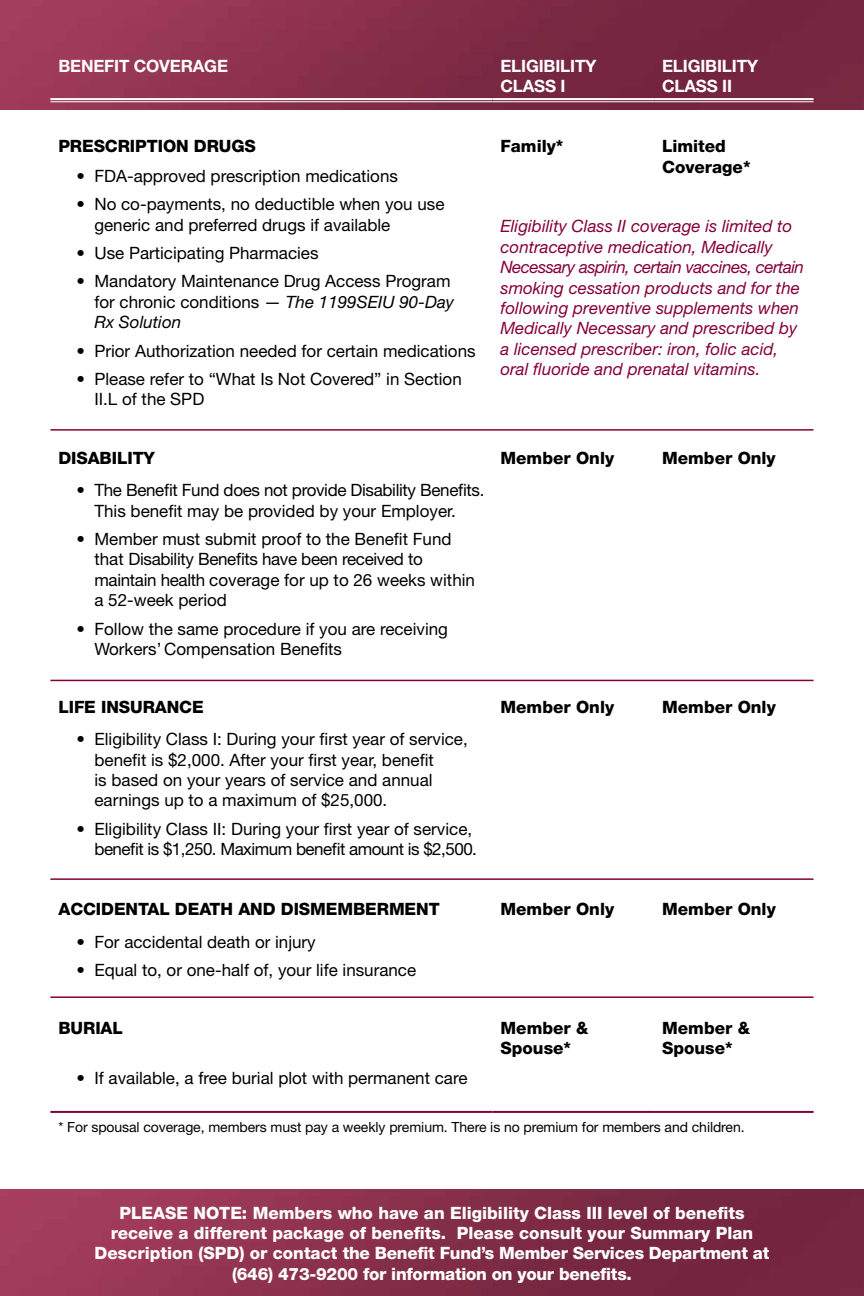
<style>
.page{position:relative;width:864px;height:1296px;background:#fff}
.page>*{position:absolute;margin:0;border:0;box-sizing:border-box;transform-origin:0 0}
.t1{font:17px/20.4px "Helvetica Neue";color:#000}
.t2{font:italic 17px/20.4px "Helvetica Neue";color:#860038}
.t3{font:800 17px/20.4px "Helvetica Neue";color:#fff;text-align:center}
.t4{font:800 17px/20.4px "Helvetica Neue";color:#000}
.t5{font:17px/20.4px "Helvetica Neue";letter-spacing:-.02em;color:#000}
.t6{font:700 17px/20.4px "Helvetica Neue";letter-spacing:-.01em;color:#fff}
.t7{font:14px "Helvetica Neue";letter-spacing:-.005em;color:#000}
.s1{font-style:italic}
</style>
<div class="page">
<img style="left:0;top:1189px;width:864px;height:107px">
<img style="left:0;top:0;width:864px;height:109px">
<hr style="left:50px;top:98px;width:442px;height:2px;background:#fff">
<hr style="left:50px;top:101px;width:442px;height:1px;background:#fff">
<hr style="left:492px;top:98px;width:162px;height:2px;background:#fff">
<hr style="left:492px;top:101px;width:162px;height:1px;background:#fff">
<hr style="left:654px;top:98px;width:160px;height:2px;background:#fff">
<hr style="left:654px;top:101px;width:160px;height:1px;background:#fff">
<hr style="left:50px;top:1111px;width:442px;height:2px;background:#860038">
<hr style="left:492px;top:1111px;width:162px;height:2px;background:#860038">
<hr style="left:654px;top:1111px;width:160px;height:2px;background:#860038">
<hr style="left:50px;top:429px;width:764px;height:2px;background:#860038">
<hr style="left:50px;top:680px;width:764px;height:1px;background:#860038">
<hr style="left:50px;top:878px;width:764px;height:2px;background:#860038">
<hr style="left:50px;top:996px;width:764px;height:2px;background:#860038">
<p class="t6" style="left:58px;top:55px;width:171px">BENEFIT COVERAGE</p>
<p class="t6" style="left:500px;top:55px;width:98px">ELIGIBILITY<br>CLASS I</p>
<p class="t6" style="left:662px;top:55px;width:98px">ELIGIBILITY<br>CLASS II</p>
<p class="t4" style="left:58px;top:136px;width:199px">PRESCRIPTION DRUGS</p>
<p class="t1" style="left:76px;top:165px;width:323px">• FDA-approved prescription medications</p>
<p class="t1" style="left:94px;top:194px;width:352px;text-indent:-18px">• No co-payments, no deductible when you use generic and preferred drugs if available</p>
<p class="t1" style="left:76px;top:243px;width:244px">• Use Participating Pharmacies</p>
<p class="t1" style="left:94px;top:271px;width:361px;text-indent:-18px">• Mandatory Maintenance Drug Access Program for chronic conditions — <span class="s1">The 1199SEIU 90-Day<br>Rx Solution</span></p>
<p class="t1" style="left:76px;top:340px;width:401px">• Prior Authorization needed for certain medications</p>
<p class="t1" style="left:94px;top:369px;width:369px;text-indent:-18px">• Please refer to “What Is Not Covered” in Section<br>II.L of the SPD</p>
<p class="t4" style="left:501px;top:136px;width:64px">Family*</p>
<p class="t4" style="left:662px;top:136px;width:90px">Limited<br>Coverage*</p>
<p class="t2" style="left:501px;top:216px;width:305px">Eligibility Class II coverage is limited to contraceptive medication, Medically Necessary aspirin, certain vaccines, certain smoking cessation products and for the following preventive supplements when Medically Necessary and prescribed by a licensed prescriber: iron, folic acid, oral fluoride and prenatal vitamins.</p>
<p class="t4" style="left:58px;top:448px;width:98px">DISABILITY</p>
<p class="t4" style="left:501px;top:448px;width:115px">Member Only</p>
<p class="t4" style="left:662px;top:448px;width:115px">Member Only</p>
<p class="t5" style="left:94px;top:480px;width:392px;text-indent:-18px">• The Benefit Fund does not provide Disability Benefits.<br>This benefit may be provided by your Employer.</p>
<p class="t1" style="left:94px;top:528px;width:382px;text-indent:-18px">• Member must submit proof to the Benefit Fund that Disability Benefits have been received to maintain health coverage for up to 26 weeks within a 52-week period</p>
<p class="t1" style="left:94px;top:618px;width:355px;text-indent:-18px">• Follow the same procedure if you are receiving<br>Workers’ Compensation Benefits</p>
<p class="t4" style="left:58px;top:697px;width:147px">LIFE INSURANCE</p>
<p class="t4" style="left:501px;top:697px;width:115px">Member Only</p>
<p class="t4" style="left:662px;top:697px;width:115px">Member Only</p>
<p class="t1" style="left:94px;top:729px;width:375px;text-indent:-18px">• Eligibility Class I: During your first year of service, benefit is $2,000. After your first year, benefit<br>is based on your years of service and annual earnings up to a maximum of $25,000.</p>
<p class="t1" style="left:76px;top:818px;width:402px;text-align:right">• Eligibility Class II: During your first year of service, benefit is $1,250. Maximum benefit amount is $2,500.</p>
<p class="t4" style="left:58px;top:899px;width:383px">ACCIDENTAL DEATH AND DISMEMBERMENT</p>
<p class="t4" style="left:501px;top:899px;width:115px">Member Only</p>
<p class="t4" style="left:662px;top:899px;width:115px">Member Only</p>
<p class="t1" style="left:76px;top:931px;width:241px">• For accidental death or injury</p>
<p class="t1" style="left:76px;top:960px;width:341px">• Equal to, or one-half of, your life insurance</p>
<p class="t4" style="left:58px;top:1018px;width:66px">BURIAL</p>
<p class="t4" style="left:501px;top:1018px;width:89px">Member &amp;<br>Spouse*</p>
<p class="t4" style="left:662px;top:1018px;width:89px">Member &amp;<br>Spouse*</p>
<p class="t1" style="left:76px;top:1067px;width:393px">• If available, a free burial plot with permanent care</p>
<p class="t7" style="left:58px;top:1119px;width:688px">* For spousal coverage, members must pay a weekly premium. There is no premium for members and children.</p>
<p class="t3" style="left:95px;top:1202px;width:676px">PLEASE NOTE: Members who have an Eligibility Class III level of benefits receive a different package of benefits. Please consult your Summary Plan Description (SPD) or contact the Benefit Fund’s Member Services Department at (646) 473-9200 for information on your benefits.</p>
</div>
